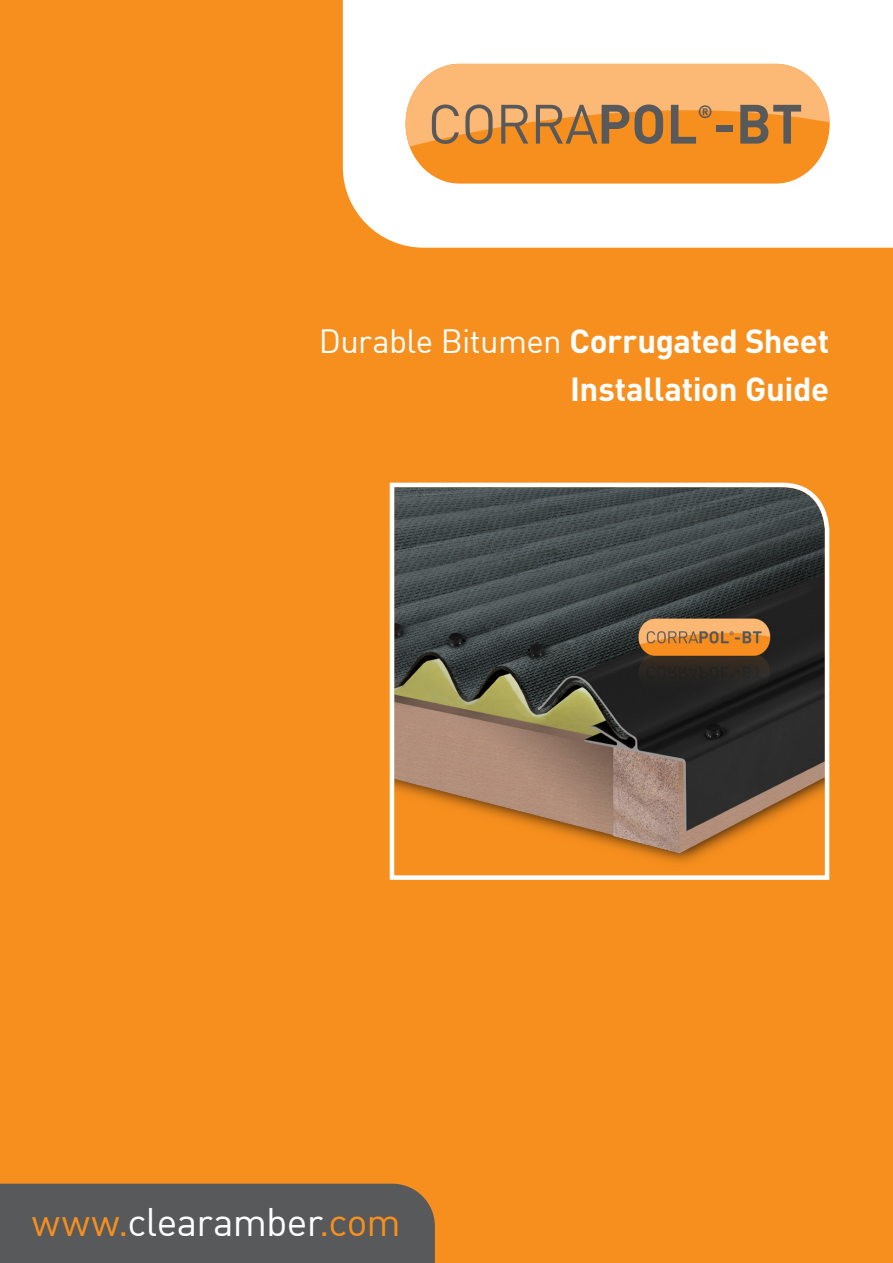
<style>
.page{position:relative;width:893px;height:1263px;background:#fff}
.page>*{position:absolute;margin:0;border:0;box-sizing:border-box;transform-origin:0 0}
.t1{font:700 54.45px "DIN";color:#58595b}
.t2{font:39px "DIN";letter-spacing:-.02em;color:#fff}
.t3{font:700 33px/47.5px "DIN";letter-spacing:-.015em;color:#fff;text-align:right}
.t4{font:700 17.7px "DIN";color:#58595b}
.s1{font-weight:400}
.s2{color:#f78f1e}
</style>
<div class="page">
<img style="left:0;top:0;width:893px;height:1263px">
<h1 class="t1" style="left:428px;top:88px;width:377px"><span class="s1">CORRA</span>POL -BT</h1>
<p class="t4" style="left:698px;top:100px;width:16px">®</p>
<p class="t3" style="left:319px;top:316px;width:512px"><span class="s1">Durable Bitumen</span> Corrugated Sheet<br>Installation Guide</p>
<p class="t2" style="left:32px;top:1198px;width:370px"><span class="s2">www.</span>clearamber<span class="s2">.com</span></p>
</div>
